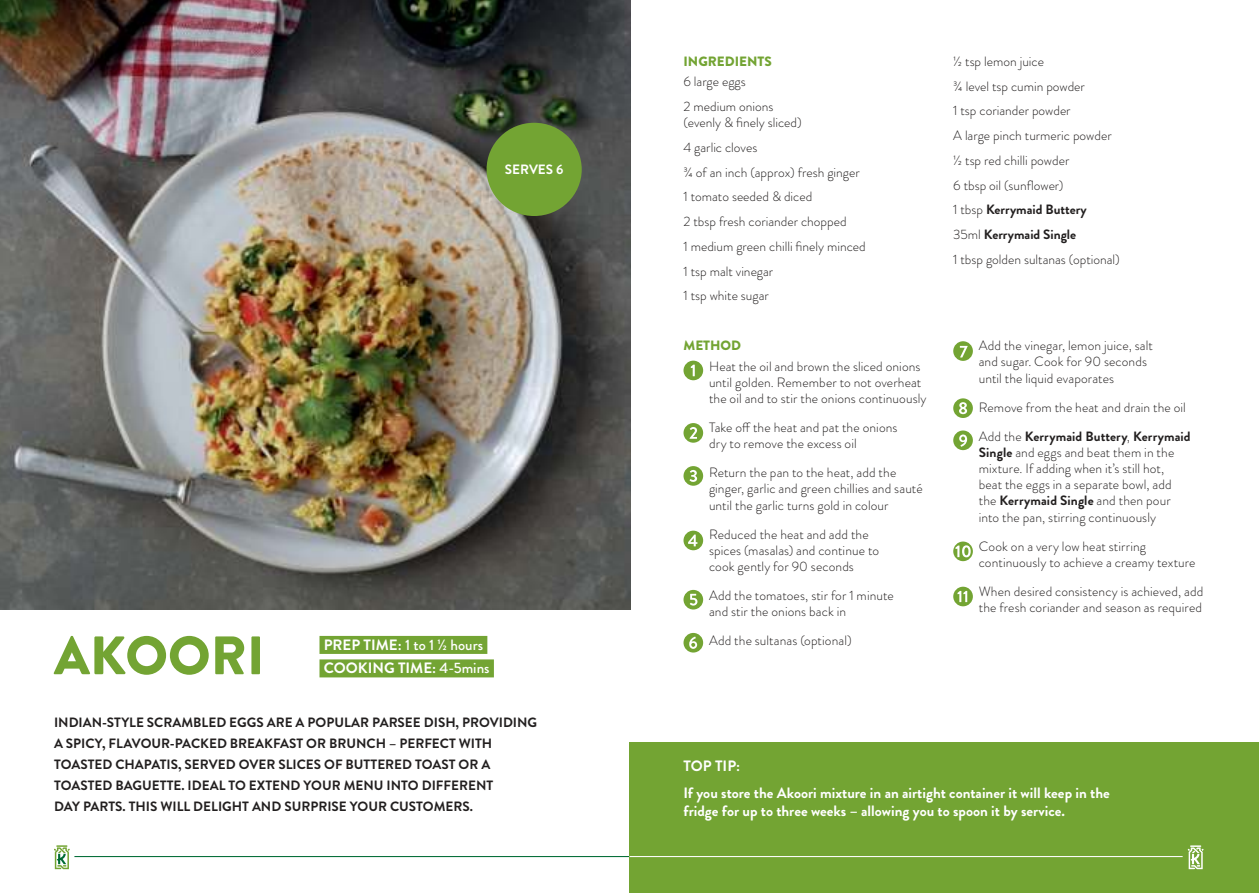
<style>
.page{position:relative;width:1259px;height:893px;background:#fff}
.page>*{position:absolute;margin:0;border:0;box-sizing:border-box;transform-origin:0 0}
.t1{font:900 54px "Brandon Grotesque";color:#73a433}
.t2{font:700 15px/23.5px "Brandon Grotesque";color:#fff}
.t3{font:300 13.5px/24.8px "Brandon Grotesque";letter-spacing:.005em;color:#221f1f}
.t4{font:700 13.5px/21px "Brandon Grotesque";color:#221f1f}
.t5{font:900 13.5px "Brandon Grotesque";color:#73a433}
.t6{font:700 13.5px "Brandon Grotesque";color:#fff}
.s1{font-weight:500}
.s2{font-weight:700}
</style>
<div class="page">
<svg style="left:54px;top:845px;width:16px;height:24px"></svg>
<hr style="left:74px;top:856px;width:555px;height:1px;background:#006b35">
<div style="left:629px;top:743px;width:630px;height:150px;background:#73a433"></div>
<hr style="left:629px;top:856px;width:553px;height:1px;background:#fff">
<svg style="left:1187px;top:845px;width:16px;height:24px"></svg>
<img style="left:0;top:0;width:630px;height:609px">
<svg style="left:683px;top:361px;width:20px;height:19px"></svg>
<svg style="left:683px;top:423px;width:20px;height:20px"></svg>
<svg style="left:683px;top:466px;width:20px;height:20px"></svg>
<svg style="left:683px;top:531px;width:20px;height:19px"></svg>
<svg style="left:683px;top:590px;width:20px;height:19px"></svg>
<svg style="left:683px;top:633px;width:20px;height:19px"></svg>
<svg style="left:953px;top:341px;width:20px;height:20px"></svg>
<svg style="left:953px;top:398px;width:20px;height:20px"></svg>
<svg style="left:953px;top:430px;width:20px;height:20px"></svg>
<svg style="left:953px;top:541px;width:20px;height:20px"></svg>
<svg style="left:953px;top:587px;width:20px;height:19px"></svg>
<div style="left:319px;top:636px;width:168px;height:18px;background:#73a433"></div>
<div style="left:319px;top:659px;width:175px;height:18px;background:#73a433"></div>
<div style="left:486px;top:123px;width:96px;height:93px;background:#73a433;border-radius:50%"></div>
<p class="t6" style="left:505px;top:161px;width:60px">SERVES 6</p>
<h1 class="t1" style="left:54px;top:624px;width:212px">AKOORI</h1>
<p class="t2" style="left:324px;top:633px;width:167px">PREP TIME: <span class="s1">1 to 1 ½ hours<br></span>COOKING TIME: <span class="s1">4-5mins</span></p>
<p class="t4" style="left:54px;top:712px;width:485px">INDIAN-STYLE SCRAMBLED EGGS ARE A POPULAR PARSEE DISH, PROVIDING A SPICY, FLAVOUR-PACKED BREAKFAST OR BRUNCH – PERFECT WITH TOASTED CHAPATIS, SERVED OVER SLICES OF BUTTERED TOAST OR A TOASTED BAGUETTE. IDEAL TO EXTEND YOUR MENU INTO DIFFERENT<br>DAY PARTS. THIS WILL DELIGHT AND SURPRISE YOUR CUSTOMERS.</p>
<p class="t5" style="left:683px;top:53px;width:90px">INGREDIENTS</p>
<p class="t3" style="left:683px;top:71px;width:91px">6 large eggs<br>2 medium onions</p>
<p class="t3" style="left:683px;top:112px;width:184px">(evenly &amp; finely sliced)<br>4 garlic cloves<br>¾ of an inch (approx) fresh ginger<br>1 tomato seeded &amp; diced<br>2 tbsp fresh coriander chopped<br>1 medium green chilli finely minced<br>1 tsp malt vinegar<br>1 tsp white sugar</p>
<p class="t5" style="left:683px;top:338px;width:59px">METHOD</p>
<p class="t3" style="left:709px;top:360px;width:219px;line-height:16.2px">Heat the oil and brown the sliced onions until golden. Remember to not overheat the oil and to stir the onions continuously</p>
<p class="t3" style="left:709px;top:421px;width:190px;line-height:16.2px">Take off the heat and pat the onions dry to remove the excess oil</p>
<p class="t3" style="left:709px;top:466px;width:215px;line-height:16.2px">Return the pan to the heat, add the ginger, garlic and green chillies and sauté until the garlic turns gold in colour</p>
<p class="t3" style="left:709px;top:528px;width:172px;line-height:16.2px">Reduced the heat and add the spices (masalas) and continue to cook gently for 90 seconds</p>
<p class="t3" style="left:709px;top:589px;width:186px;line-height:16.2px">Add the tomatoes, stir for 1 minute and stir the onions back in</p>
<p class="t3" style="left:709px;top:630px;width:144px">Add the sultanas (optional)</p>
<p class="t3" style="left:953px;top:51px;width:168px">½ tsp lemon juice<br>¾ level tsp cumin powder<br>1 tsp coriander powder<br>A large pinch turmeric powder ½ tsp red chilli powder<br>6 tbsp oil (sunflower)<br>1 tbsp <span class="s2">Kerrymaid Buttery<br></span>35ml <span class="s2">Kerrymaid Single<br></span>1 tbsp golden sultanas (optional)</p>
<p class="t3" style="left:978px;top:339px;width:176px;line-height:16.2px">Add the vinegar, lemon juice, salt and sugar. Cook for 90 seconds until the liquid evaporates</p>
<p class="t3" style="left:978px;top:394px;width:213px;line-height:29px">Remove from the heat and drain the oil<br>Add the <span class="s2">Kerrymaid Buttery</span>, <span class="s2">Kerrymaid</span></p>
<p class="t3" style="left:978px;top:446px;width:197px;line-height:16.2px"><span class="s2">Single</span> and eggs and beat them in the mixture. If adding when it’s still hot, beat the eggs in a separate bowl, add the <span class="s2">Kerrymaid Single</span> and then pour into the pan, stirring continuously</p>
<p class="t3" style="left:978px;top:540px;width:218px;line-height:16.2px">Cook on a very low heat stirring continuously to achieve a creamy texture</p>
<p class="t3" style="left:978px;top:585px;width:226px;line-height:16.2px">When desired consistency is achieved, add the fresh coriander and season as required</p>
<p class="t2" style="left:683px;top:753px;width:428px;line-height:26.5px">TOP TIP:<br>If you store the Akoori mixture in an airtight container it will keep in the</p>
<p class="t2" style="left:683px;top:799px;width:383px">fridge for up to three weeks – allowing you to spoon it by service.</p>
</div>
